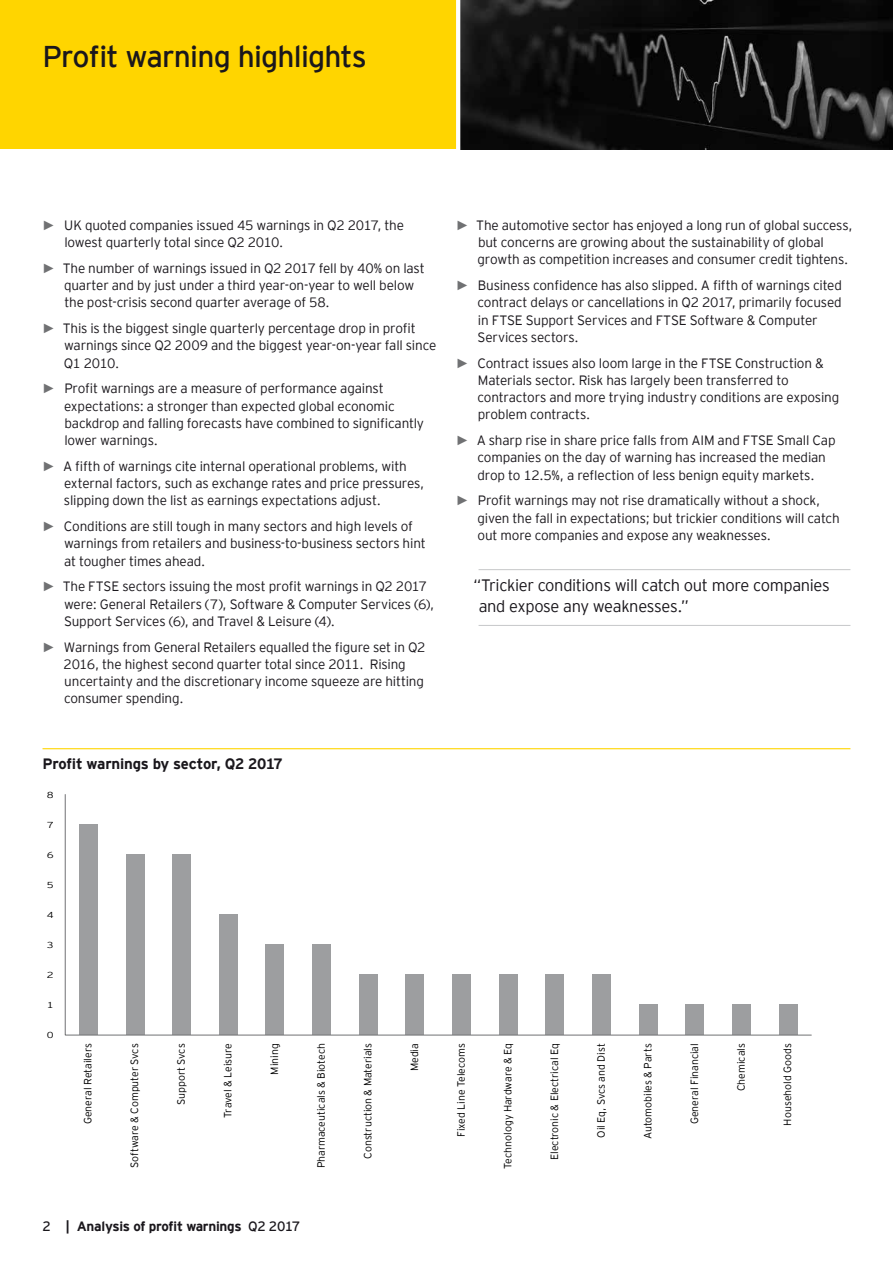
<style>
.page{position:relative;width:893px;height:1263px;background:#fff}
.page>*{position:absolute;margin:0;border:0;box-sizing:border-box;transform-origin:0 0}
.t1{font:30px "EY Interstate";letter-spacing:-.025em;color:#1a171c}
.t2{font:300 16.5px/21px "EY Interstate";letter-spacing:-.025em;color:#1a171c}
.t3{font:700 15px "EY Interstate";letter-spacing:-.02em;color:#1a171c}
.t4{font:300 13.5px/17.2px "EY Interstate";letter-spacing:-.015em;color:#1a171c}
.t5{font:700 13.5px "EY Interstate";letter-spacing:-.02em;color:#1a171c}
.t6{font:300 10.5px "EY Interstate";color:#010000}
.t7{font:300 8.7px "EY Interstate";color:#010000;scale:1.28 1}
.s1{font-family:"Arial";font-weight:700;color:#707173}
.s2{font-weight:400}
</style>
<div class="page">
<div style="left:0;top:0;width:575px;height:149px;background:#ffd500"></div>
<img style="left:460px;top:0;width:432px;height:149px">
<svg style="left:456px;top:0;width:4px;height:149px"></svg>
<hr style="left:43px;top:748px;width:807px;height:1px;background:#ffd500">
<svg style="left:64px;top:794px;width:748px;height:242px"></svg>
<hr style="left:479px;top:569px;width:371px;height:1px;background:#c6c7c9">
<hr style="left:479px;top:625px;width:371px;height:1px;background:#c6c7c9">
<hr style="left:892px;top:0;width:1px;height:149px;background:#9d9ea0">
<h1 class="t1" style="left:43px;top:35px;width:326px">Profit warning highlights</h1>
<p class="t4" style="left:64px;top:216px;width:341px;text-indent:-22px"><span class="s1">►</span> UK quoted companies issued 45 warnings in Q2 2017, the lowest quarterly total since Q2 2010.</p>
<p class="t4" style="left:64px;top:259px;width:362px;text-indent:-22px"><span class="s1">►</span> The number of warnings issued in Q2 2017 fell by 40% on last quarter and by just under a third year-on-year to well below the post-crisis second quarter average of 58.</p>
<p class="t4" style="left:64px;top:319px;width:374px;text-indent:-22px"><span class="s1">►</span> This is the biggest single quarterly percentage drop in profit warnings since Q2 2009 and the biggest year-on-year fall since<br>Q1 2010.</p>
<p class="t4" style="left:64px;top:379px;width:362px;text-indent:-22px"><span class="s1">►</span> Profit warnings are a measure of performance against expectations: a stronger than expected global economic backdrop and falling forecasts have combined to significantly lower warnings.</p>
<p class="t4" style="left:64px;top:457px;width:362px;text-indent:-22px"><span class="s1">►</span> A fifth of warnings cite internal operational problems, with external factors, such as exchange rates and price pressures, slipping down the list as earnings expectations adjust.</p>
<p class="t4" style="left:64px;top:517px;width:363px;text-indent:-22px"><span class="s1">►</span> Conditions are still tough in many sectors and high levels of warnings from retailers and business-to-business sectors hint at tougher times ahead.</p>
<p class="t4" style="left:64px;top:577px;width:372px;text-indent:-22px"><span class="s1">►</span> The FTSE sectors issuing the most profit warnings in Q2 2017 were: General Retailers (7), Software &amp; Computer Services (6),<br>Support Services (6), and Travel &amp; Leisure (4).</p>
<p class="t4" style="left:64px;top:637px;width:363px;text-indent:-21px"><span class="s1">►</span> Warnings from General Retailers equalled the figure set in Q2<br>2016, the highest second quarter total since 2011. Rising uncertainty and the discretionary income squeeze are hitting consumer spending.</p>
<p class="t3" style="left:43px;top:753px;width:242px">Profit warnings by sector, Q2 2017</p>
<p class="t7" style="left:47px;top:789px;width:7px">8</p>
<p class="t7" style="left:47px;top:819px;width:7px">7</p>
<p class="t7" style="left:47px;top:849px;width:7px">6</p>
<p class="t7" style="left:47px;top:879px;width:7px">5</p>
<p class="t7" style="left:47px;top:909px;width:7px">4</p>
<p class="t7" style="left:47px;top:939px;width:7px">3</p>
<p class="t7" style="left:47px;top:969px;width:7px">2</p>
<p class="t7" style="left:47px;top:999px;width:7px">1</p>
<p class="t7" style="left:47px;top:1029px;width:7px">0</p>
<p class="t4" style="left:478px;top:216px;width:377px;text-indent:-22px"><span class="s1">►</span> The automotive sector has enjoyed a long run of global success, but concerns are growing about the sustainability of global growth as competition increases and consumer credit tightens.</p>
<p class="t4" style="left:478px;top:276px;width:366px;text-indent:-22px"><span class="s1">►</span> Business confidence has also slipped. A fifth of warnings cited contract delays or cancellations in Q2 2017, primarily focused in FTSE Support Services and FTSE Software &amp; Computer Services sectors.</p>
<p class="t4" style="left:478px;top:353px;width:363px;text-indent:-22px"><span class="s1">►</span> Contract issues also loom large in the FTSE Construction &amp; Materials sector. Risk has largely been transferred to contractors and more trying industry conditions are exposing problem contracts.</p>
<p class="t4" style="left:478px;top:431px;width:360px;text-indent:-22px"><span class="s1">►</span> A sharp rise in share price falls from AIM and FTSE Small Cap companies on the day of warning has increased the median drop to 12.5%, a reflection of less benign equity markets.</p>
<p class="t4" style="left:478px;top:491px;width:364px;text-indent:-22px"><span class="s1">►</span> Profit warnings may not rise dramatically without a shock, given the fall in expectations; but trickier conditions will catch out more companies and expose any weaknesses.</p>
<p class="t2" style="left:479px;top:574px;width:353px;text-indent:-5px">“Trickier conditions will catch out more companies and expose any weaknesses.”</p>
<p class="t6" style="left:80px;top:1124px;width:82px;rotate:-90deg">General Retailers</p>
<p class="t6" style="left:127px;top:1168px;width:126px;rotate:-90deg">Software &amp; Computer Svcs</p>
<p class="t6" style="left:174px;top:1105px;width:63px;rotate:-90deg">Support Svcs</p>
<p class="t6" style="left:220px;top:1118px;width:76px;rotate:-90deg">Travel &amp; Leisure</p>
<p class="t6" style="left:267px;top:1074px;width:33px;rotate:-90deg">Mining</p>
<p class="t6" style="left:314px;top:1168px;width:127px;rotate:-90deg">Pharmaceuticals &amp; Biotech</p>
<p class="t6" style="left:360px;top:1159px;width:117px;rotate:-90deg">Construction &amp; Materials</p>
<p class="t6" style="left:407px;top:1071px;width:30px;rotate:-90deg">Media</p>
<p class="t6" style="left:454px;top:1137px;width:95px;rotate:-90deg">Fixed Line Telecoms</p>
<p class="t6" style="left:500px;top:1169px;width:127px;rotate:-90deg">Technology Hardware &amp; Eq</p>
<p class="t6" style="left:547px;top:1160px;width:118px;rotate:-90deg">Electronic &amp; Electrical Eq</p>
<p class="t6" style="left:594px;top:1137px;width:96px;rotate:-90deg">Oil Eq, Svcs and Dist</p>
<p class="t6" style="left:640px;top:1139px;width:97px;rotate:-90deg">Automobiles &amp; Parts</p>
<p class="t6" style="left:687px;top:1124px;width:82px;rotate:-90deg">General Financial</p>
<p class="t6" style="left:733px;top:1091px;width:49px;rotate:-90deg">Chemicals</p>
<p class="t6" style="left:780px;top:1125px;width:84px;rotate:-90deg">Household Goods</p>
<p class="t5" style="left:43px;top:1217px;width:259px"><span class="s2">2</span> | Analysis of profit warnings <span class="s2">Q2 2017</span></p>
</div>
